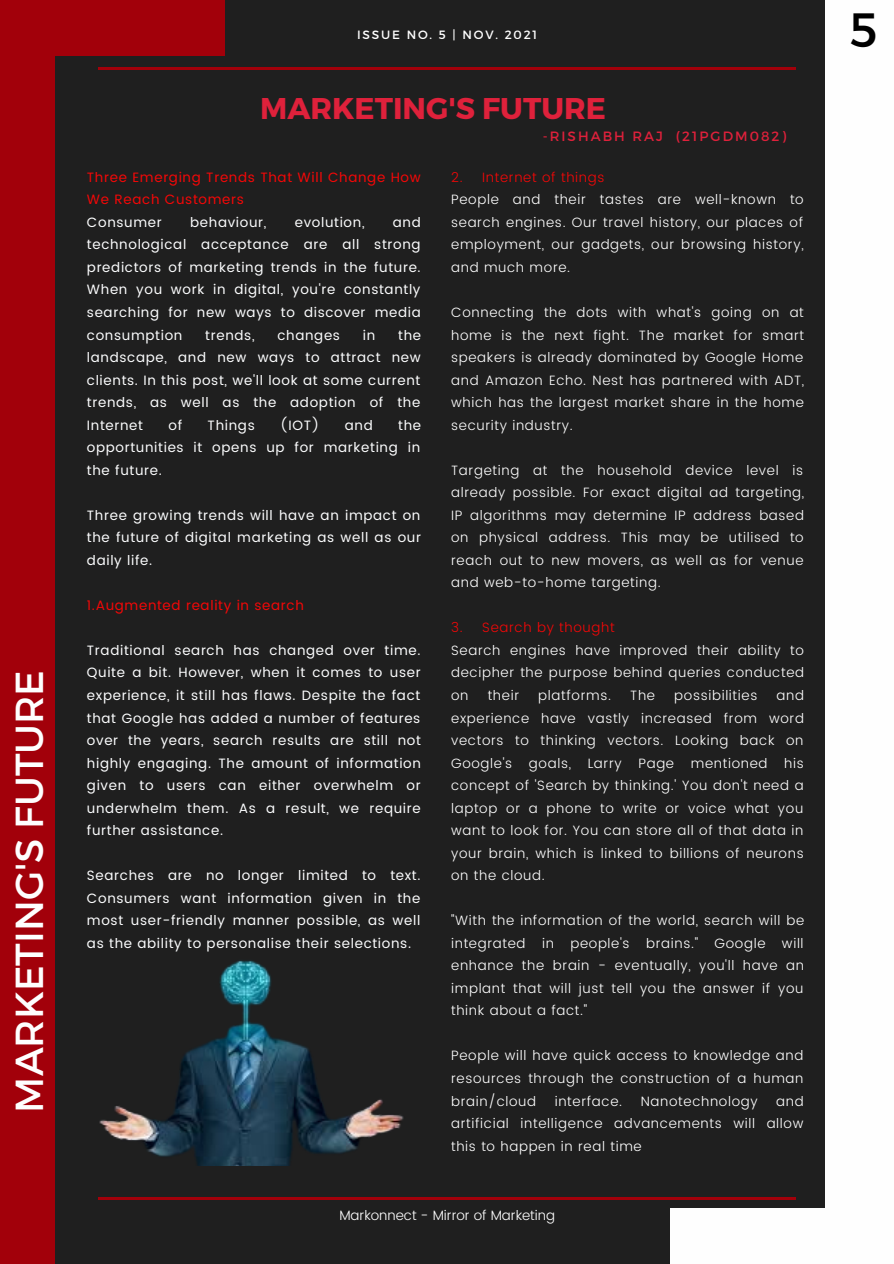
<style>
.page{position:relative;width:894px;height:1264px;background:#fff}
.page>*{position:absolute;margin:0;border:0;box-sizing:border-box;transform-origin:0 0}
.t1{font:48px "Montserrat";color:#000}
.t2{font:39px "Montserrat";color:#fefefe}
.t3{font:700 30px "Montserrat";color:#df213b}
.t4{font:300 13.5px/22.5px "Poppins";letter-spacing:.05em;color:#fff;text-align:justify}
.t5{font:13.5px/22.5px "Poppins";letter-spacing:.05em;color:#fcfdfe;text-align:justify}
.t6{font:13.5px/22.5px "Poppins";letter-spacing:.05em;color:#f40707}
.t7{font:300 13.5px "Poppins";letter-spacing:.05em;color:#f40707}
.t8{font:300 13.5px "Poppins";color:#fff}
.t9{font:13.5px "Montserrat";letter-spacing:.15em;color:#df213b}
.t10{font:12px "Montserrat";letter-spacing:.15em;color:#fefefe}
</style>
<div class="page">
<div style="left:0;top:0;width:893px;height:1263px;background:#1f1f1f"></div>
<hr style="left:98px;top:67px;width:697px;height:3px;background:#a2000a">
<div style="left:825px;top:0;width:68px;height:1263px;background:#fefefe"></div>
<div style="left:0;top:0;width:55px;height:1263px;background:#a2000a"></div>
<hr style="left:98px;top:1197px;width:697px;height:2px;background:#a2000a">
<div style="left:0;top:0;width:225px;height:55px;background:#a2000a"></div>
<div style="left:670px;top:1208px;width:223px;height:55px;background:#fefefe"></div>
<img style="left:99px;top:960px;width:305px;height:205px">
<p class="t2" style="left:4px;top:1112px;width:444px;rotate:-90deg">MARKETING'S FUTURE</p>
<p class="t10" style="left:357px;top:27px;width:181px">ISSUE NO. 5 | NOV. 2021</p>
<p class="t3" style="left:260px;top:89px;width:347px">MARKETING'S FUTURE</p>
<p class="t6" style="left:87px;top:166px;width:335px">Three Emerging Trends That Will Change How<br>We Reach Customers</p>
<p class="t5" style="left:87px;top:211px;width:76px">Consumer</p>
<p class="t5" style="left:190px;top:211px;width:78px">behaviour,</p>
<p class="t5" style="left:295px;top:211px;width:71px">evolution,</p>
<p class="t5" style="left:87px;top:211px;width:335px;text-indent:306px">and technological acceptance are all strong predictors of marketing trends in the future.<br>When you work in digital, you're constantly searching for new ways to discover media consumption</p>
<p class="t5" style="left:205px;top:323px;width:51px">trends,</p>
<p class="t5" style="left:277px;top:323px;width:64px">changes</p>
<p class="t5" style="left:363px;top:323px;width:14px">in</p>
<p class="t5" style="left:87px;top:323px;width:335px;text-indent:311px">the landscape, and new ways to attract new clients. In this post, we'll look at some current trends, as well as the adoption of the Internet</p>
<p class="t5" style="left:168px;top:414px;width:15px">of</p>
<p class="t5" style="left:207px;top:414px;width:49px">Things</p>
<p class="t5" style="left:280px;top:414px;width:41px">(IOT)</p>
<p class="t5" style="left:345px;top:414px;width:29px">and</p>
<p class="t5" style="left:87px;top:414px;width:335px;text-indent:311px">the opportunities it opens up for marketing in the future.</p>
<p class="t5" style="left:87px;top:504px;width:335px">Three growing trends will have an impact on the future of digital marketing as well as our daily life.</p>
<p class="t6" style="left:87px;top:594px;width:218px">1.Augmented reality in search</p>
<p class="t5" style="left:87px;top:639px;width:335px">Traditional search has changed over time.<br>Quite a bit. However, when it comes to user experience, it still has flaws. Despite the fact that Google has added a number of features over the years, search results are still not highly engaging. The amount of information given to users can either overwhelm or underwhelm them. As a result, we require further assistance.</p>
<p class="t5" style="left:87px;top:864px;width:335px">Searches are no longer limited to text.<br>Consumers want information given in the most user-friendly manner possible, as well as the ability to personalise their selections.</p>
<p class="t9" style="left:542px;top:128px;width:245px">-RISHABH RAJ (21PGDM082)</p>
<p class="t7" style="left:451px;top:169px;width:155px">2. Internet of things</p>
<p class="t4" style="left:451px;top:188px;width:354px">People and their tastes are well-known to search engines. Our travel history, our places of employment, our gadgets, our browsing history, and much more.</p>
<p class="t4" style="left:451px;top:301px;width:354px">Connecting the dots with what's going on at home is the next fight. The market for smart speakers is already dominated by Google Home and Amazon Echo. Nest has partnered with ADT, which has the largest market share in the home security industry.</p>
<p class="t4" style="left:451px;top:459px;width:354px">Targeting at the household device level is already possible. For exact digital ad targeting, IP algorithms may determine IP address based on physical address. This may be utilised to reach out to new movers, as well as for venue and web-to-home targeting.</p>
<p class="t7" style="left:451px;top:620px;width:165px">3. Search by thought</p>
<p class="t4" style="left:451px;top:639px;width:354px">Search engines have improved their ability to decipher the purpose behind queries conducted on</p>
<p class="t4" style="left:487px;top:684px;width:33px">their</p>
<p class="t4" style="left:538px;top:684px;width:74px">platforms.</p>
<p class="t4" style="left:630px;top:684px;width:26px">The</p>
<p class="t4" style="left:674px;top:684px;width:85px">possibilities</p>
<p class="t4" style="left:451px;top:684px;width:354px;text-indent:325px">and experience have vastly increased from word vectors to thinking vectors. Looking back on Google's goals, Larry Page mentioned his concept of 'Search by thinking.' You don't need a laptop or a phone to write or voice what you want to look for. You can store all of that data in your brain, which is linked to billions of neurons on the cloud.</p>
<p class="t4" style="left:451px;top:909px;width:354px">"With the information of the world, search will be integrated in people's brains." Google will enhance the brain - eventually, you'll have an implant that will just tell you the answer if you think about a fact."</p>
<p class="t4" style="left:451px;top:1044px;width:354px">People will have quick access to knowledge and resources through the construction of a human brain/cloud</p>
<p class="t4" style="left:554px;top:1089px;width:69px">interface.</p>
<p class="t4" style="left:640px;top:1089px;width:118px">Nanotechnology</p>
<p class="t4" style="left:451px;top:1089px;width:354px;text-indent:325px">and artificial intelligence advancements will allow this to happen in real time</p>
<p class="t8" style="left:339px;top:1207px;width:217px">Markonnect - Mirror of Marketing</p>
<p class="t1" style="left:849px;top:-2px;width:29px">5</p>
</div>
